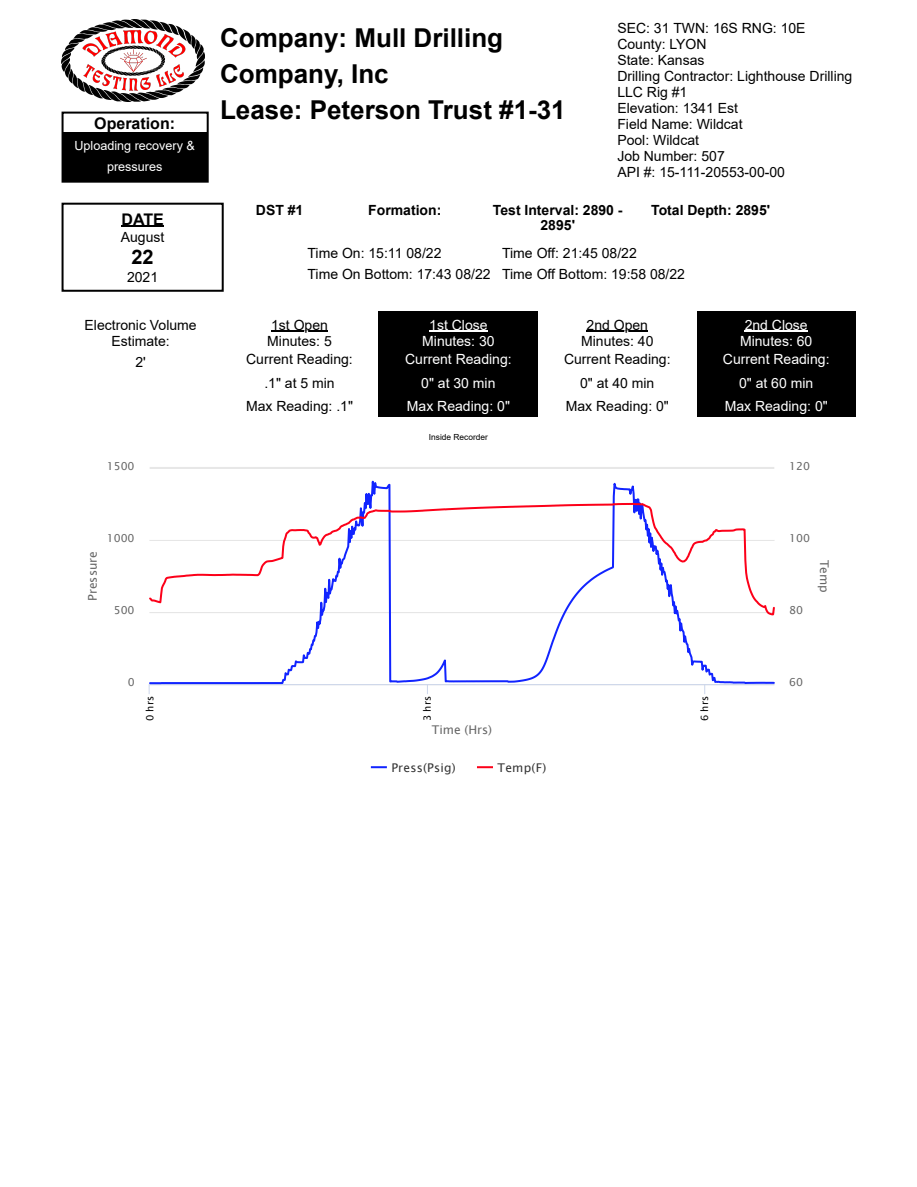
<style>
.page{position:relative;width:917px;height:1187px;background:#fff}
.page>*{position:absolute;margin:0;border:0;box-sizing:border-box;transform-origin:0 0}
.t1{font:700 25.95px/36px "Arial";color:#000}
.t2{font:700 19.95px "Arial";color:#000}
.t3{font:700 16.05px "Arial";color:#000}
.t4{font:13.95px/16px "Arial";color:#000}
.t5{font:13.95px/16px "Arial";color:#fff;text-align:center}
.t6{font:700 13.95px/15px "Arial";color:#000;text-align:center}
.t7{font:12.6px/21px "Arial";color:#fff;text-align:center}
.t8{font:12px "Lucida Sans Unicode";color:#666}
.t9{font:12px "Lucida Sans Unicode";letter-spacing:.02em;color:#333}
.t10{font:10.95px "Lucida Sans Unicode";color:#666}
.t11{font:10.05px "Lucida Sans Unicode";color:#000}
.t12{font:8.4px "Arial";color:#000}
</style>
<div class="page">
<div style="left:62px;top:112px;width:147px;height:71px;border:2px solid #000"></div>
<div style="left:64px;top:133px;width:143px;height:48px;background:#000"></div>
<img style="left:62px;top:20px;width:143px;height:82px">
<div style="left:62px;top:203px;width:162px;height:89px;border:2px solid #000"></div>
<hr style="left:121px;top:226px;width:43px;height:1px;background:#000">
<hr style="left:271px;top:331px;width:57px;height:1px;background:#000">
<div style="left:379px;top:312px;width:159px;height:105px;background:#000"></div>
<hr style="left:429px;top:331px;width:58px;height:1px;background:#fff">
<hr style="left:586px;top:331px;width:62px;height:1px;background:#000">
<div style="left:697px;top:312px;width:158px;height:105px;background:#000"></div>
<hr style="left:744px;top:331px;width:63px;height:1px;background:#fff">
<hr style="left:150px;top:467px;width:624px;height:1px;background:#e6e6e6">
<hr style="left:150px;top:684px;width:624px;height:1px;background:#ccd6eb">
<svg style="left:150px;top:468px;width:624px;height:216px"></svg>
<svg style="left:150px;top:502px;width:624px;height:114px"></svg>
<svg style="left:371px;top:766px;width:16px;height:2px"></svg>
<svg style="left:477px;top:766px;width:16px;height:2px"></svg>
<h3 class="t3" style="left:94px;top:114px;width:82px">Operation:</h3>
<p class="t7" style="left:74px;top:135px;width:122px">Uploading recovery &amp; pressures</p>
<h3 class="t3" style="left:121px;top:210px;width:44px">DATE</h3>
<h4 class="t4" style="left:121px;top:229px;width:45px">August</h4>
<h2 class="t2" style="left:131px;top:246px;width:24px">22</h2>
<h4 class="t4" style="left:127px;top:269px;width:33px">2021</h4>
<h3 class="t4" style="left:85px;top:317px;width:114px;text-align:center">Electronic Volume<br>Estimate:</h3>
<h4 class="t4" style="left:135px;top:354px;width:12px">2'</h4>
<p class="t10" style="left:107px;top:458px;width:29px">1500</p>
<h1 class="t1" style="left:220px;top:20px;width:284px">Company: Mull Drilling<br>Company, Inc</h1>
<h1 class="t1" style="left:220px;top:92px;width:347px">Lease: Peterson Trust #1-31</h1>
<h4 class="t4" style="left:617px;top:20px;width:190px">SEC: 31 TWN: 16S RNG: 10E</h4>
<h4 class="t4" style="left:617px;top:36px;width:91px">County: LYON</h4>
<h4 class="t4" style="left:617px;top:52px;width:89px">State: Kansas</h4>
<h4 class="t4" style="left:617px;top:68px;width:236px">Drilling Contractor: Lighthouse Drilling<br>LLC Rig #1</h4>
<h4 class="t4" style="left:617px;top:100px;width:122px">Elevation: 1341 Est</h4>
<h4 class="t4" style="left:617px;top:116px;width:127px">Field Name: Wildcat</h4>
<h4 class="t4" style="left:617px;top:132px;width:83px">Pool: Wildcat</h4>
<h4 class="t4" style="left:617px;top:148px;width:109px">Job Number: 507</h4>
<h4 class="t4" style="left:617px;top:164px;width:169px">API #: 15-111-20553-00-00</h4>
<h3 class="t6" style="left:256px;top:202px;width:49px">DST #1</h3>
<h3 class="t6" style="left:368px;top:202px;width:75px">Formation:</h3>
<h3 class="t6" style="left:493px;top:202px;width:131px">Test Interval: 2890 -<br>2895'</h3>
<h3 class="t6" style="left:651px;top:202px;width:120px">Total Depth: 2895'</h3>
<p class="t4" style="left:307px;top:245px;width:135px">Time On: 15:11 08/22</p>
<p class="t4" style="left:502px;top:245px;width:136px">Time Off: 21:45 08/22</p>
<p class="t4" style="left:307px;top:266px;width:185px">Time On Bottom: 17:43 08/22</p>
<p class="t4" style="left:502px;top:266px;width:184px">Time Off Bottom: 19:58 08/22</p>
<h3 class="t4" style="left:267px;top:317px;width:66px">1st Open<br>Minutes: 5</h3>
<p class="t4" style="left:246px;top:351px;width:108px">Current Reading:</p>
<h4 class="t4" style="left:264px;top:375px;width:72px">.1" at 5 min</h4>
<p class="t4" style="left:246px;top:398px;width:108px">Max Reading: .1"</p>
<h3 class="t5" style="left:422px;top:317px;width:74px">1st Close<br>Minutes: 30</h3>
<p class="t5" style="left:405px;top:351px;width:108px">Current Reading:</p>
<h4 class="t5" style="left:421px;top:375px;width:76px">0" at 30 min</h4>
<p class="t5" style="left:407px;top:398px;width:105px">Max Reading: 0"</p>
<p class="t12" style="left:429px;top:432px;width:61px">Inside Recorder</p>
<h3 class="t4" style="left:581px;top:317px;width:74px;text-align:center">2nd Open<br>Minutes: 40</h3>
<p class="t4" style="left:564px;top:351px;width:108px">Current Reading:</p>
<h4 class="t4" style="left:580px;top:375px;width:76px">0" at 40 min</h4>
<p class="t4" style="left:566px;top:398px;width:105px">Max Reading: 0"</p>
<h3 class="t5" style="left:740px;top:317px;width:74px">2nd Close<br>Minutes: 60</h3>
<p class="t5" style="left:723px;top:351px;width:108px">Current Reading:</p>
<h4 class="t5" style="left:739px;top:375px;width:76px">0" at 60 min</h4>
<p class="t5" style="left:724px;top:398px;width:105px">Max Reading: 0"</p>
<p class="t10" style="left:789px;top:458px;width:22px">120</p>
<p class="t10" style="left:107px;top:530px;width:29px">1000</p>
<p class="t10" style="left:789px;top:530px;width:22px">100</p>
<p class="t8" style="left:84px;top:601px;width:51px;rotate:-90deg">Pressure</p>
<p class="t8" style="left:833px;top:559px;width:35px;rotate:90deg">Temp</p>
<p class="t10" style="left:114px;top:602px;width:22px">500</p>
<p class="t10" style="left:128px;top:674px;width:8px">0</p>
<p class="t11" style="left:142px;top:721px;width:26px;rotate:-90deg">0 hrs</p>
<p class="t11" style="left:420px;top:721px;width:26px;rotate:-90deg">3 hrs</p>
<p class="t11" style="left:697px;top:721px;width:26px;rotate:-90deg">6 hrs</p>
<p class="t8" style="left:432px;top:721px;width:62px">Time (Hrs)</p>
<p class="t9" style="left:391px;top:759px;width:66px">Press(Psig)</p>
<p class="t9" style="left:497px;top:759px;width:50px">Temp(F)</p>
<p class="t10" style="left:789px;top:602px;width:15px">80</p>
<p class="t10" style="left:789px;top:674px;width:15px">60</p>
</div>
